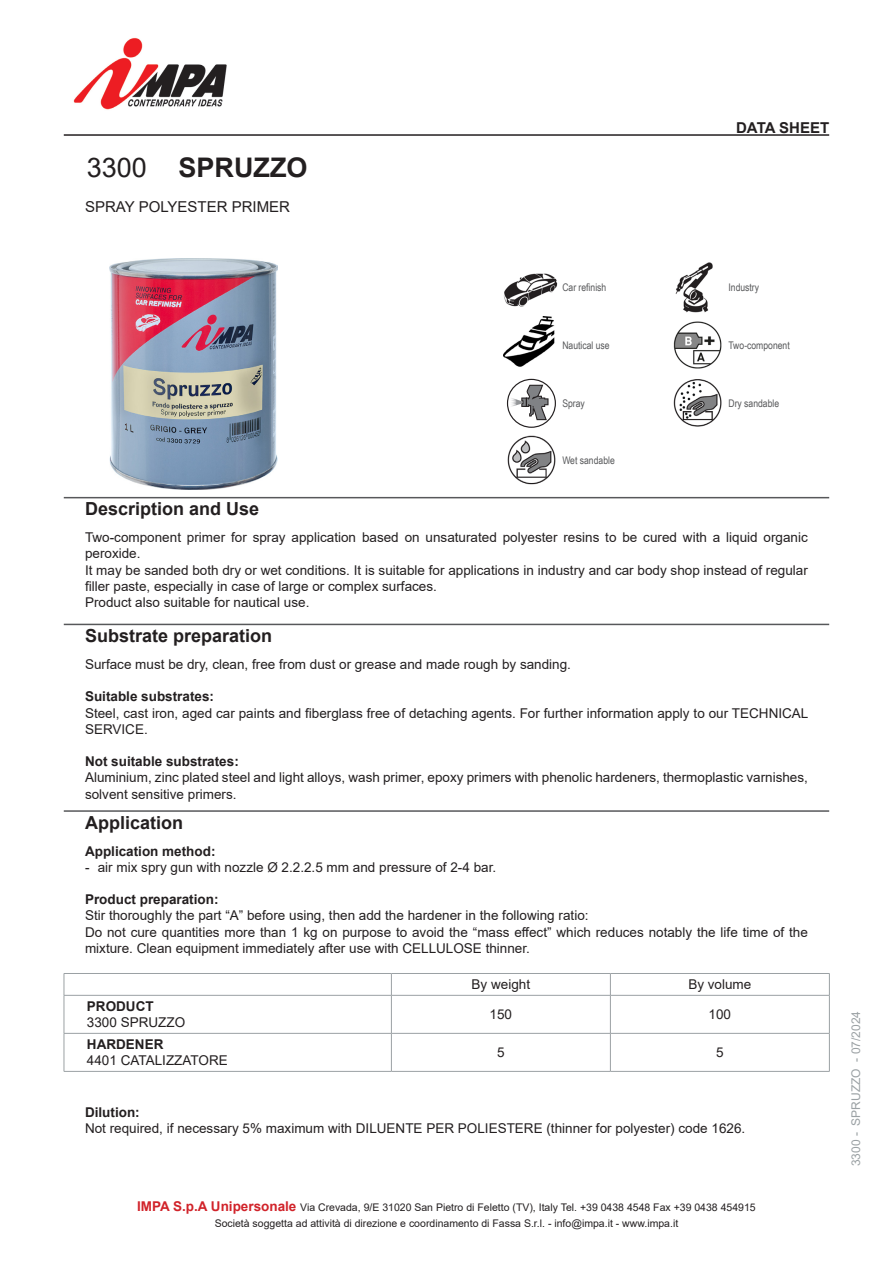
<style>
.page{position:relative;width:893px;height:1263px;background:#fff}
.page>*{position:absolute;margin:0;border:0;box-sizing:border-box;transform-origin:0 0}
.Impa_Sottotitolo{font:700 27px "Arial";color:#231f20}
.Impa_Codice{font:27px "Arial";color:#231f20}
.Impa_Titolo{font:700 18px "Arial";color:#231f20}
.Impa_Descrizione{font:15px "Arial";color:#231f20}
.Impa_Scheda_Tecnica{font:700 15px "Arial";color:#231f20}
.Impa_Applicazione{font:13.5px/16.2px "Arial";color:#231f20}
.Impa_Preparazione_del_supporto{font:13.5px/16.2px "Arial";color:#231f20}
.Impa_Descrizione_Impiego{font:13.5px/16.2px "Arial";color:#231f20}
.Grassetto{font:700 13.5px "Arial";color:#231f20}
.normale_sx{font:13.5px "Arial";color:#231f20}
.normale_centrato{font:13.5px "Arial";color:#231f20}
.normale_sx-2{font:700 13.5px "Arial";color:#231f20}
.t1{font:12px "Arial";color:#9ba1a4}
.t2{font:10.5px/16.2px "Arial";color:#231f20;text-align:center}
.Frase{font:10.5px "Arial Narrow";color:#57585a}
.s1{font-weight:700;font-size:13.5px;color:#d1232a}
</style>
<div class="page">
<hr style="left:64px;top:810px;width:765px;height:2px;background:#57585a">
<hr style="left:64px;top:134px;width:765px;height:2px;background:#231f20">
<img style="left:109px;top:259px;width:169px;height:230px">
<img style="left:504px;top:273px;width:54px;height:34px">
<img style="left:503px;top:316px;width:52px;height:51px">
<svg style="left:507px;top:379px;width:48px;height:48px"></svg>
<div style="left:507px;top:379px;width:49px;height:49px;border:1px solid #231f20;border-radius:50%"></div>
<svg style="left:509px;top:385px;width:39px;height:35px"></svg>
<img style="left:507px;top:435px;width:49px;height:50px">
<img style="left:675px;top:262px;width:38px;height:51px">
<img style="left:673px;top:321px;width:49px;height:106px">
<hr style="left:64px;top:497px;width:765px;height:1px;background:#57585a">
<hr style="left:64px;top:624px;width:765px;height:1px;background:#57585a">
<hr style="left:64px;top:973px;width:327px;height:1px;background:#9ba1a4">
<svg style="left:64px;top:974px;width:1px;height:21px"></svg>
<hr style="left:391px;top:973px;width:219px;height:1px;background:#9ba1a4">
<svg style="left:391px;top:974px;width:1px;height:21px"></svg>
<hr style="left:610px;top:973px;width:220px;height:1px;background:#9ba1a4">
<svg style="left:610px;top:974px;width:1px;height:21px"></svg>
<svg style="left:829px;top:974px;width:1px;height:21px"></svg>
<hr style="left:64px;top:995px;width:327px;height:1px;background:#9ba1a4">
<hr style="left:64px;top:995px;width:1px;height:38px;background:#9ba1a4">
<hr style="left:391px;top:995px;width:219px;height:1px;background:#9ba1a4">
<hr style="left:391px;top:995px;width:1px;height:38px;background:#9ba1a4">
<hr style="left:610px;top:995px;width:220px;height:1px;background:#9ba1a4">
<hr style="left:610px;top:995px;width:1px;height:38px;background:#9ba1a4">
<hr style="left:829px;top:995px;width:1px;height:38px;background:#9ba1a4">
<hr style="left:64px;top:1033px;width:327px;height:1px;background:#9ba1a4">
<hr style="left:64px;top:1033px;width:1px;height:38px;background:#9ba1a4">
<hr style="left:64px;top:1071px;width:327px;height:1px;background:#9ba1a4">
<hr style="left:391px;top:1033px;width:219px;height:1px;background:#9ba1a4">
<hr style="left:391px;top:1033px;width:1px;height:38px;background:#9ba1a4">
<hr style="left:391px;top:1071px;width:219px;height:1px;background:#9ba1a4">
<hr style="left:610px;top:1033px;width:220px;height:1px;background:#9ba1a4">
<hr style="left:610px;top:1033px;width:1px;height:38px;background:#9ba1a4">
<hr style="left:829px;top:1033px;width:1px;height:38px;background:#9ba1a4">
<hr style="left:610px;top:1071px;width:220px;height:1px;background:#9ba1a4">
<img style="left:73px;top:38px;width:154px;height:72px">
<p class="Impa_Codice" style="left:87px;top:149px;width:62px">3300</p>
<p class="Impa_Sottotitolo" style="left:179px;top:149px;width:131px">SPRUZZO</p>
<p class="Impa_Descrizione" style="left:85px;top:196px;width:207px">SPRAY POLYESTER PRIMER</p>
<p class="Impa_Scheda_Tecnica" style="left:736px;top:117px;width:95px">DATA SHEET</p>
<p class="Frase" style="left:562px;top:280px;width:46px">Car refinish</p>
<p class="Frase" style="left:728px;top:280px;width:32px">Industry</p>
<p class="Frase" style="left:562px;top:337px;width:49px">Nautical use</p>
<p class="Frase" style="left:728px;top:337px;width:63px">Two-component</p>
<p class="Frase" style="left:562px;top:395px;width:24px">Spray</p>
<p class="Frase" style="left:728px;top:395px;width:52px">Dry sandable</p>
<p class="Frase" style="left:562px;top:453px;width:54px">Wet sandable</p>
<p class="Impa_Titolo" style="left:85px;top:496px;width:176px">Description and Use</p>
<p class="Impa_Descrizione_Impiego" style="left:85px;top:529px;width:724px">Two-component primer for spray application based on unsaturated polyester resins to be cured with a liquid organic peroxide.</p>
<p class="Impa_Descrizione_Impiego" style="left:85px;top:562px;width:724px">It may be sanded both dry or wet conditions. It is suitable for applications in industry and car body shop instead of regular filler paste, especially in case of large or complex surfaces.</p>
<p class="Impa_Descrizione_Impiego" style="left:85px;top:594px;width:226px">Product also suitable for nautical use.</p>
<p class="Impa_Titolo" style="left:85px;top:623px;width:189px">Substrate preparation</p>
<p class="Impa_Preparazione_del_supporto" style="left:85px;top:656px;width:487px">Surface must be dry, clean, free from dust or grease and made rough by sanding.</p>
<p class="Grassetto" style="left:85px;top:687px;width:131px">Suitable substrates:</p>
<p class="Impa_Preparazione_del_supporto" style="left:85px;top:705px;width:725px">Steel, cast iron, aged car paints and fiberglass free of detaching agents. For further information apply to our TECHNICAL<br>SERVICE.</p>
<p class="Grassetto" style="left:85px;top:752px;width:155px">Not suitable substrates:</p>
<p class="Impa_Preparazione_del_supporto" style="left:85px;top:769px;width:724px">Aluminium, zinc plated steel and light alloys, wash primer, epoxy primers with phenolic hardeners, thermoplastic varnishes, solvent sensitive primers.</p>
<p class="Impa_Titolo" style="left:85px;top:810px;width:100px">Application</p>
<p class="Grassetto" style="left:85px;top:841px;width:132px">Application method:</p>
<p class="Impa_Applicazione" style="left:85px;top:859px;width:413px">- air mix spry gun with nozzle Ø 2.2.2.5 mm and pressure of 2-4 bar.</p>
<p class="Grassetto" style="left:85px;top:890px;width:135px">Product preparation:</p>
<p class="Impa_Applicazione" style="left:85px;top:907px;width:505px">Stir thoroughly the part “A” before using, then add the hardener in the following ratio:</p>
<p class="Impa_Applicazione" style="left:85px;top:924px;width:724px">Do not cure quantities more than 1 kg on purpose to avoid the “mass effect” which reduces notably the life time of the mixture. Clean equipment immediately after use with CELLULOSE thinner.</p>
<p class="normale_centrato" style="left:472px;top:975px;width:60px">By weight</p>
<p class="normale_centrato" style="left:688px;top:975px;width:65px">By volume</p>
<p class="normale_sx-2" style="left:87px;top:997px;width:68px">PRODUCT</p>
<p class="normale_sx" style="left:87px;top:1013px;width:100px">3300 SPRUZZO</p>
<p class="normale_centrato" style="left:490px;top:1005px;width:24px">150</p>
<p class="normale_centrato" style="left:709px;top:1005px;width:24px">100</p>
<p class="normale_sx-2" style="left:87px;top:1035px;width:78px">HARDENER</p>
<p class="normale_sx" style="left:87px;top:1051px;width:142px">4401 CATALIZZATORE</p>
<p class="normale_centrato" style="left:497px;top:1043px;width:9px">5</p>
<p class="normale_centrato" style="left:716px;top:1043px;width:9px">5</p>
<p class="Grassetto" style="left:85px;top:1102px;width:56px">Dilution:</p>
<p class="Impa_Applicazione" style="left:85px;top:1120px;width:662px">Not required, if necessary 5% maximum with DILUENTE PER POLIESTERE (thinner for polyester) code 1626.</p>
<p class="t2" style="left:137px;top:1199px;width:620px"><span class="s1">IMPA S.p.A Unipersonale</span> Via Crevada, 9/E 31020 San Pietro di Feletto (TV), Italy Tel. +39 0438 4548 Fax +39 0438 454915<br>Società soggetta ad attività di direzione e coordinamento di Fassa S.r.l. - info@impa.it - www.impa.it</p>
<p class="t1" style="left:848px;top:1166px;width:157px;rotate:-90deg">3300 - SPRUZZO - 07/2024</p>
</div>
